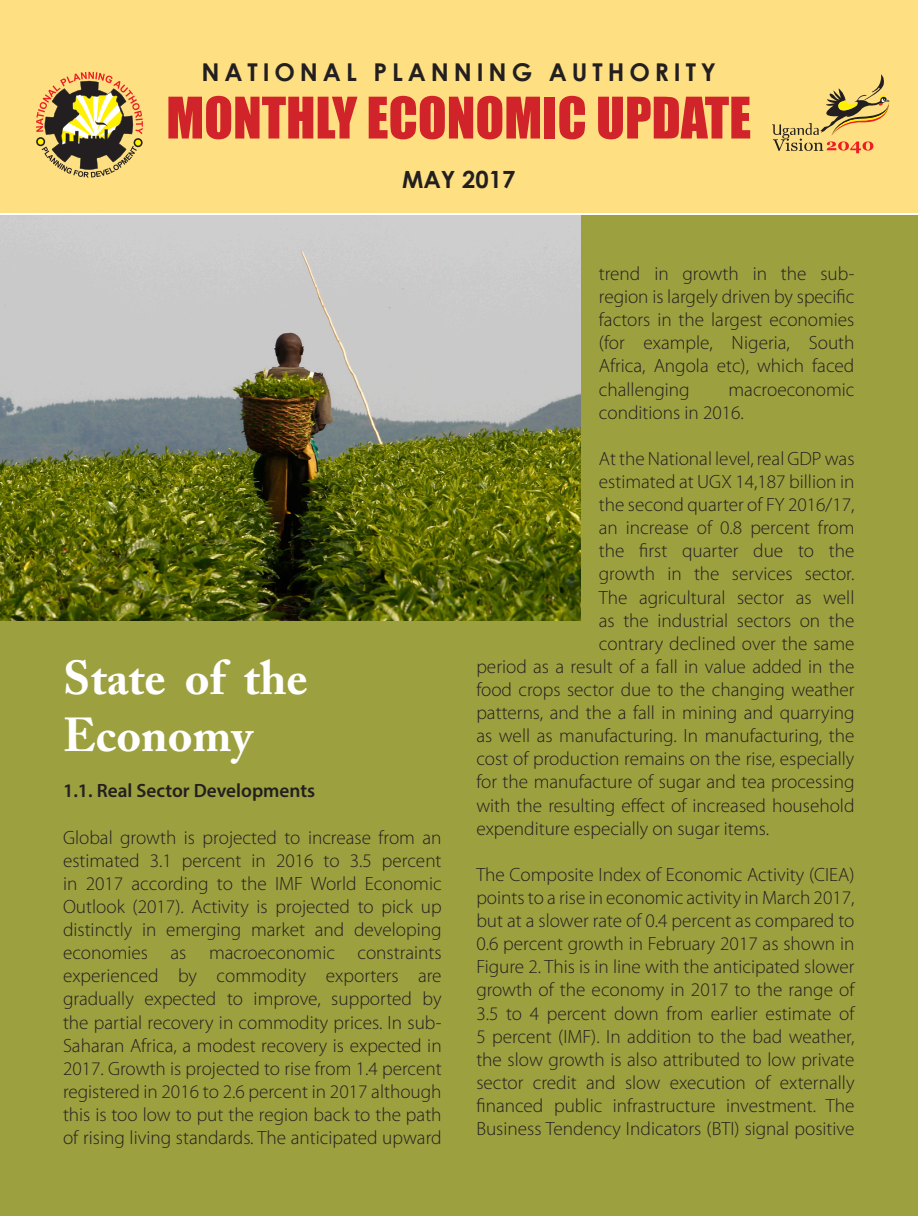
<style>
.page{position:relative;width:918px;height:1216px;background:#fff}
.page>*{position:absolute;margin:0;border:0;box-sizing:border-box;transform-origin:0 0}
.t1{font:52.85px "Impact";color:#d1232a}
.t2{font:700 47.25px/56.7px "Adobe Caslon Pro";color:#fff}
.t3{font:700 24.5px "Century Gothic";letter-spacing:.2em;color:#231f20}
.t4{font:700 23.62px "Century Gothic";color:#231f20}
.t5{font:300 19.25px/23.1px "Myriad Pro";color:#231f20;text-align:justify}
.t6{font:600 19.25px "Myriad Pro";color:#231f20}
</style>
<div class="page">
<div style="left:0;top:215px;width:918px;height:1000px;background:#9ca03f"></div>
<div style="left:0;top:0;width:918px;height:212px;background:#fee082"></div>
<svg style="left:772px;top:74px;width:118px;height:79px"></svg>
<svg style="left:36px;top:72px;width:107px;height:105px"></svg>
<img style="left:0;top:215px;width:580px;height:405px">
<p class="t3" style="left:201px;top:54px;width:516px">NATIONAL PLANNING AUTHORITY</p>
<p class="t1" style="left:166px;top:77px;width:586px">MONTHLY ECONOMIC UPDATE</p>
<p class="t4" style="left:402px;top:162px;width:115px">MAY 2017</p>
<p class="t2" style="left:63px;top:649px;width:246px">State of the<br>Economy</p>
<p class="t6" style="left:63px;top:778px;width:254px">1.1. Real Sector Developments</p>
<p class="t5" style="left:63px;top:826px;width:380px">Global growth is projected to increase from an estimated 3.1 percent in 2016 to 3.5 percent in 2017 according to the IMF World Economic Outlook (2017). Activity is projected to pick up distinctly in emerging market and developing economies as macroeconomic constraints experienced by commodity exporters are gradually expected to improve, supported by the partial recovery in commodity prices. In sub-Saharan Africa, a modest recovery is expected in 2017. Growth is projected to rise from 1.4 percent registered in 2016 to 2.6 percent in 2017 although this is too low to put the region back to the path of rising living standards. The anticipated upward</p>
<p class="t5" style="left:599px;top:262px;width:257px">trend in growth in the sub&shy;region is largely driven by specific factors in the largest economies (for example, Nigeria, South Africa, Angola etc), which faced challenging</p>
<p class="t5" style="left:599px;top:378px;width:257px;text-indent:130px">macroeconomic conditions in 2016.</p>
<p class="t5" style="left:599px;top:447px;width:257px">At the National level, real GDP was</p>
<p class="t5" style="left:599px;top:470px;width:257px">estimated at UGX 14,187 billion in</p>
<p class="t5" style="left:599px;top:493px;width:257px">the second quarter of FY 2016/17,</p>
<p class="t5" style="left:599px;top:516px;width:257px">an increase of 0.8 percent from</p>
<p class="t5" style="left:599px;top:539px;width:257px">the first quarter due to the</p>
<p class="t5" style="left:599px;top:562px;width:257px">growth in the services sector.</p>
<p class="t5" style="left:599px;top:586px;width:257px">The agricultural sector as well</p>
<p class="t5" style="left:599px;top:609px;width:257px">as the industrial sectors on the</p>
<p class="t5" style="left:599px;top:632px;width:257px">contrary declined over the same</p>
<p class="t5" style="left:476px;top:655px;width:380px">period as a result of a fall in value added in the</p>
<p class="t5" style="left:476px;top:678px;width:380px">food crops sector due to the changing weather</p>
<p class="t5" style="left:476px;top:701px;width:380px">patterns, and the a fall in mining and quarrying</p>
<p class="t5" style="left:476px;top:724px;width:379px">as well as manufacturing. In manufacturing, the</p>
<p class="t5" style="left:476px;top:747px;width:379px">cost of production remains on the rise, especially</p>
<p class="t5" style="left:476px;top:770px;width:379px">for the manufacture of sugar and tea processing</p>
<p class="t5" style="left:476px;top:793px;width:380px">with the resulting effect of increased household</p>
<p class="t5" style="left:476px;top:817px;width:294px">expenditure especially on sugar items.</p>
<p class="t5" style="left:476px;top:863px;width:380px">The Composite Index of Economic Activity (CIEA) points to a rise in economic activity in March 2017, but at a slower rate of 0.4 percent as compared to 0.6 percent growth in February 2017 as shown in Figure 2. This is in line with the anticipated slower growth of the economy in 2017 to the range of 3.5 to 4 percent down from earlier estimate of 5 percent (IMF). In addition to the bad weather, the slow growth is also attributed to low private sector credit and slow execution of externally financed public infrastructure investment. The Business Tendency Indicators (BTI) signal positive</p>
</div>
